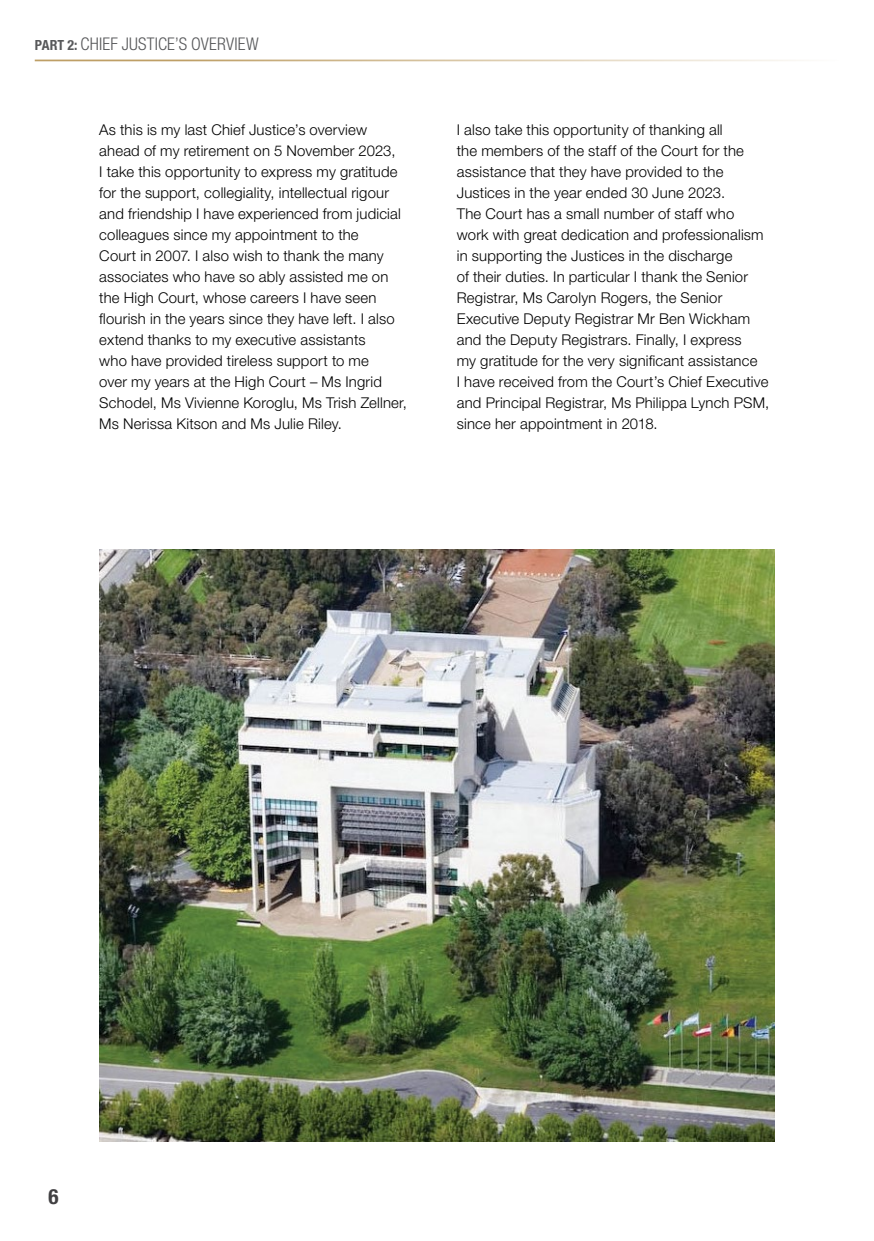
<style>
.page{position:relative;width:874px;height:1241px;background:#fff}
.page>*{position:absolute;margin:0;border:0;box-sizing:border-box;transform-origin:0 0}
.t1{font:700 condensed 21px "Helvetica Neue LT Std";color:#414042}
.t2{font:300 condensed 17.5px "Helvetica Neue LT Std";letter-spacing:.01em;color:#58595b}
.t3{font:300 14.88px/21px "Helvetica Neue LT Std";letter-spacing:.015em;color:#000}
.s1{font-weight:700;font-size:14px}
</style>
<div class="page">
<hr style="left:35px;top:60px;width:803px;height:1px;background:#be9f66">
<hr style="left:873px;top:0;width:1px;height:1037px;background:#652750">
<img style="left:99px;top:549px;width:675px;height:592px">
<p class="t2" style="left:35px;top:33px;width:225px"><span class="s1">PART 2:</span> CHIEF JUSTICE’S OVERVIEW</p>
<p class="t3" style="left:99px;top:119px;width:309px">As this is my last Chief Justice’s overview ahead of my retirement on 5 November 2023,<br>I take this opportunity to express my gratitude for the support, collegiality, intellectual rigour and friendship I have experienced from judicial colleagues since my appointment to the<br>Court in 2007. I also wish to thank the many associates who have so ably assisted me on the High Court, whose careers I have seen flourish in the years since they have left. I also extend thanks to my executive assistants<br>who have provided tireless support to me<br>over my years at the High Court – Ms Ingrid Schodel, Ms Vivienne Koroglu, Ms Trish Zellner, Ms Nerissa Kitson and Ms Julie Riley.</p>
<p class="t3" style="left:456px;top:119px;width:314px">I also take this opportunity of thanking all<br>the members of the staff of the Court for the assistance that they have provided to the Justices in the year ended 30 June 2023.<br>The Court has a small number of staff who work with great dedication and professionalism in supporting the Justices in the discharge<br>of their duties. In particular I thank the Senior Registrar, Ms Carolyn Rogers, the Senior Executive Deputy Registrar Mr Ben Wickham and the Deputy Registrars. Finally, I express<br>my gratitude for the very significant assistance<br>I have received from the Court’s Chief Executive and Principal Registrar, Ms Philippa Lynch PSM, since her appointment in 2018.</p>
<h1 class="t1" style="left:48px;top:1183px;width:12px">6</h1>
</div>
